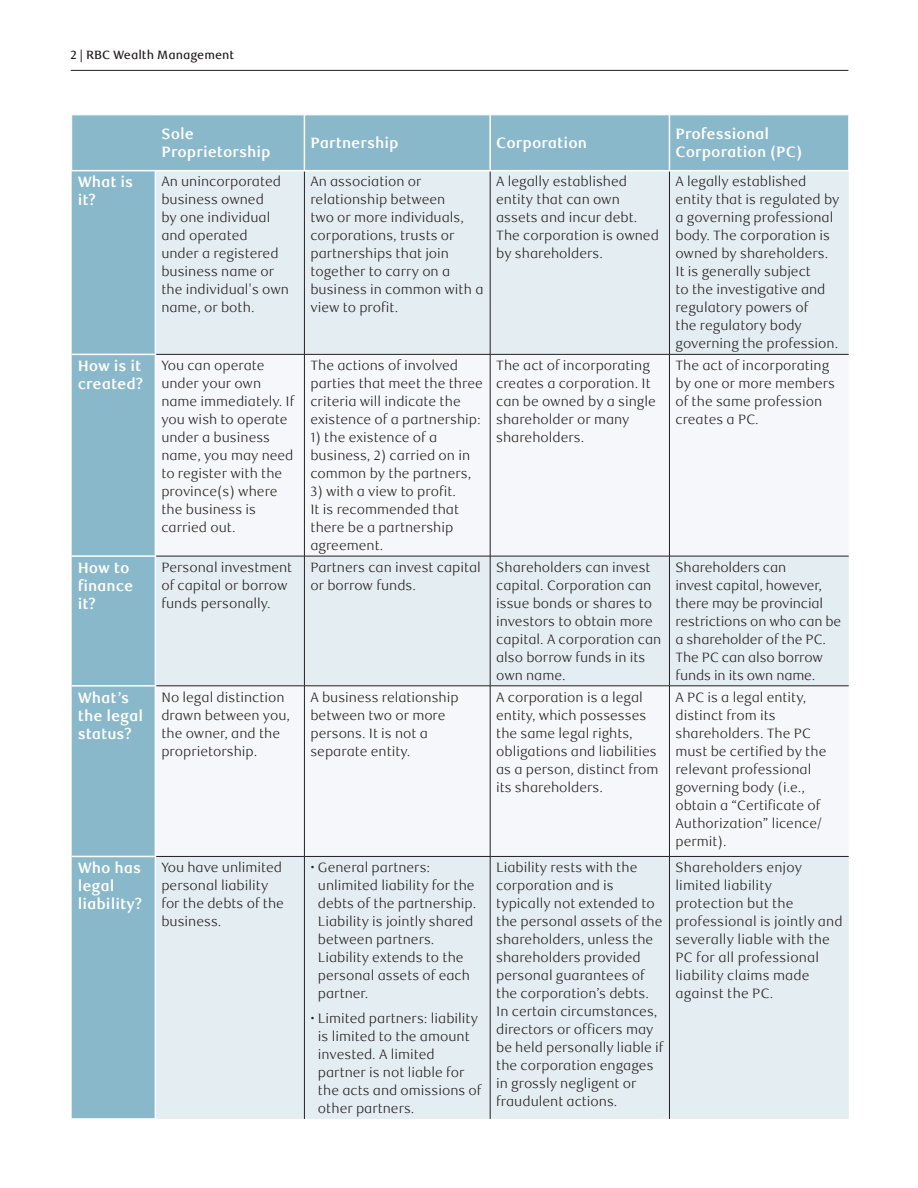
<style>
.page{position:relative;width:918px;height:1188px;background:#fff}
.page>*{position:absolute;margin:0;border:0;box-sizing:border-box;transform-origin:0 0}
._3-Intro_Text{font:700 15px/18px "RBC Text";color:#fff}
._5-Body_Copy{font:300 13.5px/18px "RBC Text";color:#231f20}
.t1{font:500 12px "RBC Text";color:#231f20}
</style>
<div class="page">
<hr style="left:71px;top:70px;width:777px;height:1px;background:#231f20">
<div style="left:72px;top:115px;width:776px;height:1003px;background:#89b8ca"></div>
<div style="left:156px;top:171px;width:693px;height:948px;background:#e4edf2"></div>
<svg style="left:156px;top:355px;width:693px;height:501px;fill:#f6f7fa"></svg>
<hr style="left:304px;top:171px;width:1px;height:183px;background:#231f20">
<hr style="left:490px;top:171px;width:1px;height:183px;background:#231f20">
<hr style="left:669px;top:171px;width:1px;height:183px;background:#231f20">
<hr style="left:156px;top:354px;width:148px;height:1px;background:#231f20">
<hr style="left:304px;top:354px;width:186px;height:1px;background:#231f20">
<hr style="left:304px;top:355px;width:1px;height:201px;background:#231f20">
<hr style="left:490px;top:354px;width:179px;height:1px;background:#231f20">
<hr style="left:490px;top:355px;width:1px;height:201px;background:#231f20">
<hr style="left:669px;top:354px;width:180px;height:1px;background:#231f20">
<hr style="left:669px;top:355px;width:1px;height:201px;background:#231f20">
<hr style="left:156px;top:556px;width:148px;height:1px;background:#231f20">
<hr style="left:304px;top:556px;width:186px;height:1px;background:#231f20">
<hr style="left:304px;top:556px;width:1px;height:130px;background:#231f20">
<hr style="left:490px;top:556px;width:179px;height:1px;background:#231f20">
<hr style="left:490px;top:556px;width:1px;height:130px;background:#231f20">
<hr style="left:669px;top:556px;width:180px;height:1px;background:#231f20">
<hr style="left:669px;top:556px;width:1px;height:130px;background:#231f20">
<hr style="left:156px;top:686px;width:148px;height:1px;background:#231f20">
<hr style="left:304px;top:686px;width:186px;height:1px;background:#231f20">
<hr style="left:304px;top:686px;width:1px;height:170px;background:#231f20">
<hr style="left:490px;top:686px;width:179px;height:1px;background:#231f20">
<hr style="left:490px;top:686px;width:1px;height:170px;background:#231f20">
<hr style="left:669px;top:686px;width:180px;height:1px;background:#231f20">
<hr style="left:669px;top:686px;width:1px;height:170px;background:#231f20">
<hr style="left:156px;top:856px;width:148px;height:1px;background:#231f20">
<hr style="left:304px;top:856px;width:186px;height:1px;background:#231f20">
<hr style="left:304px;top:857px;width:1px;height:262px;background:#231f20">
<hr style="left:490px;top:856px;width:179px;height:1px;background:#231f20">
<hr style="left:490px;top:857px;width:1px;height:262px;background:#231f20">
<hr style="left:669px;top:856px;width:180px;height:1px;background:#231f20">
<hr style="left:669px;top:857px;width:1px;height:262px;background:#231f20">
<hr style="left:304px;top:115px;width:1px;height:55px;background:#fff">
<hr style="left:489px;top:115px;width:2px;height:55px;background:#fff">
<hr style="left:669px;top:115px;width:1px;height:55px;background:#fff">
<hr style="left:72px;top:354px;width:84px;height:1px;background:#fff">
<hr style="left:72px;top:555px;width:84px;height:2px;background:#fff">
<hr style="left:72px;top:685px;width:84px;height:2px;background:#fff">
<hr style="left:72px;top:856px;width:84px;height:1px;background:#fff">
<hr style="left:155px;top:171px;width:1px;height:183px;background:#fff">
<hr style="left:155px;top:355px;width:1px;height:200px;background:#fff">
<hr style="left:155px;top:557px;width:1px;height:128px;background:#fff">
<hr style="left:155px;top:687px;width:1px;height:169px;background:#fff">
<hr style="left:155px;top:857px;width:1px;height:261px;background:#fff">
<hr style="left:71px;top:170px;width:84px;height:1px;background:#fff">
<hr style="left:155px;top:170px;width:149px;height:1px;background:#fff">
<hr style="left:304px;top:170px;width:186px;height:1px;background:#fff">
<hr style="left:490px;top:170px;width:179px;height:1px;background:#fff">
<hr style="left:669px;top:170px;width:180px;height:1px;background:#fff">
<p class="t1" style="left:70px;top:47px;width:165px">2 | RBC Wealth Management</p>
<p class="_3-Intro_Text" style="left:161px;top:125px;width:111px">Sole<br>Proprietorship</p>
<p class="_3-Intro_Text" style="left:310px;top:134px;width:90px">Partnership</p>
<p class="_3-Intro_Text" style="left:496px;top:134px;width:92px">Corporation</p>
<p class="_3-Intro_Text" style="left:675px;top:125px;width:128px">Professional<br>Corporation (PC)</p>
<p class="_3-Intro_Text" style="left:78px;top:174px;width:57px">What is it?</p>
<p class="_5-Body_Copy" style="left:161px;top:173px;width:129px">An unincorporated business owned<br>by one individual and operated<br>under a registered business name or the individual's own name, or both.</p>
<p class="_5-Body_Copy" style="left:310px;top:173px;width:175px">An association or relationship between<br>two or more individuals, corporations, trusts or partnerships that join together to carry on a business in common with a view to profit.</p>
<p class="_5-Body_Copy" style="left:496px;top:173px;width:164px">A legally established entity that can own assets and incur debt.<br>The corporation is owned by shareholders.</p>
<p class="_5-Body_Copy" style="left:675px;top:173px;width:166px">A legally established entity that is regulated by a governing professional body. The corporation is owned by shareholders.<br>It is generally subject<br>to the investigative and regulatory powers of<br>the regulatory body governing the profession.</p>
<p class="_3-Intro_Text" style="left:78px;top:357px;width:67px">How is it created?</p>
<p class="_5-Body_Copy" style="left:161px;top:357px;width:134px">You can operate under your own name immediately. If you wish to operate under a business name, you may need to register with the province(s) where the business is carried out.</p>
<p class="_5-Body_Copy" style="left:310px;top:357px;width:174px">The actions of involved parties that meet the three criteria will indicate the existence of a partnership:</p>
<p class="_5-Body_Copy" style="left:496px;top:357px;width:161px">The act of incorporating creates a corporation. It can be owned by a single shareholder or many shareholders.</p>
<p class="_5-Body_Copy" style="left:675px;top:357px;width:161px">The act of incorporating by one or more members of the same profession creates a PC.</p>
<p class="_5-Body_Copy" style="left:310px;top:429px;width:162px">1) the existence of a business, 2) carried on in common by the partners,</p>
<p class="_5-Body_Copy" style="left:310px;top:483px;width:150px">3) with a view to profit.<br>It is recommended that there be a partnership agreement.</p>
<p class="_3-Intro_Text" style="left:78px;top:559px;width:57px">How to finance it?</p>
<p class="_5-Body_Copy" style="left:161px;top:558px;width:132px">Personal investment of capital or borrow funds personally.</p>
<p class="_5-Body_Copy" style="left:310px;top:558px;width:172px">Partners can invest capital or borrow funds.</p>
<p class="_5-Body_Copy" style="left:496px;top:558px;width:167px">Shareholders can invest capital. Corporation can issue bonds or shares to investors to obtain more capital. A corporation can also borrow funds in its own name.</p>
<p class="_5-Body_Copy" style="left:675px;top:558px;width:167px">Shareholders can<br>invest capital, however, there may be provincial restrictions on who can be a shareholder of the PC.<br>The PC can also borrow funds in its own name.</p>
<p class="_3-Intro_Text" style="left:78px;top:689px;width:67px">What’s the legal status?</p>
<p class="_5-Body_Copy" style="left:161px;top:688px;width:130px">No legal distinction drawn between you, the owner, and the proprietorship.</p>
<p class="_5-Body_Copy" style="left:310px;top:688px;width:150px">A business relationship between two or more persons. It is not a separate entity.</p>
<p class="_5-Body_Copy" style="left:496px;top:688px;width:164px">A corporation is a legal entity, which possesses the same legal rights, obligations and liabilities as a person, distinct from its shareholders.</p>
<p class="_5-Body_Copy" style="left:675px;top:688px;width:152px">A PC is a legal entity, distinct from its shareholders. The PC must be certified by the relevant professional governing body (i.e., obtain a “Certificate of<br>Authorization” licence/ permit).</p>
<p class="_3-Intro_Text" style="left:78px;top:859px;width:66px">Who has legal liability?</p>
<p class="_5-Body_Copy" style="left:161px;top:859px;width:124px">You have unlimited personal liability for the debts of the business.</p>
<p class="_5-Body_Copy" style="left:318px;top:859px;width:160px;text-indent:-8px">• General partners: unlimited liability for the debts of the partnership.<br>Liability is jointly shared between partners.<br>Liability extends to the personal assets of each partner.</p>
<p class="_5-Body_Copy" style="left:318px;top:1010px;width:165px;text-indent:-8px">• Limited partners: liability is limited to the amount invested. A limited partner is not liable for the acts and omissions of other partners.</p>
<p class="_5-Body_Copy" style="left:496px;top:859px;width:169px">Liability rests with the corporation and is typically not extended to the personal assets of the shareholders, unless the shareholders provided personal guarantees of the corporation’s debts.<br>In certain circumstances, directors or officers may be held personally liable if the corporation engages in grossly negligent or fraudulent actions.</p>
<p class="_5-Body_Copy" style="left:675px;top:859px;width:169px">Shareholders enjoy limited liability protection but the professional is jointly and severally liable with the<br>PC for all professional liability claims made against the PC.</p>
</div>
